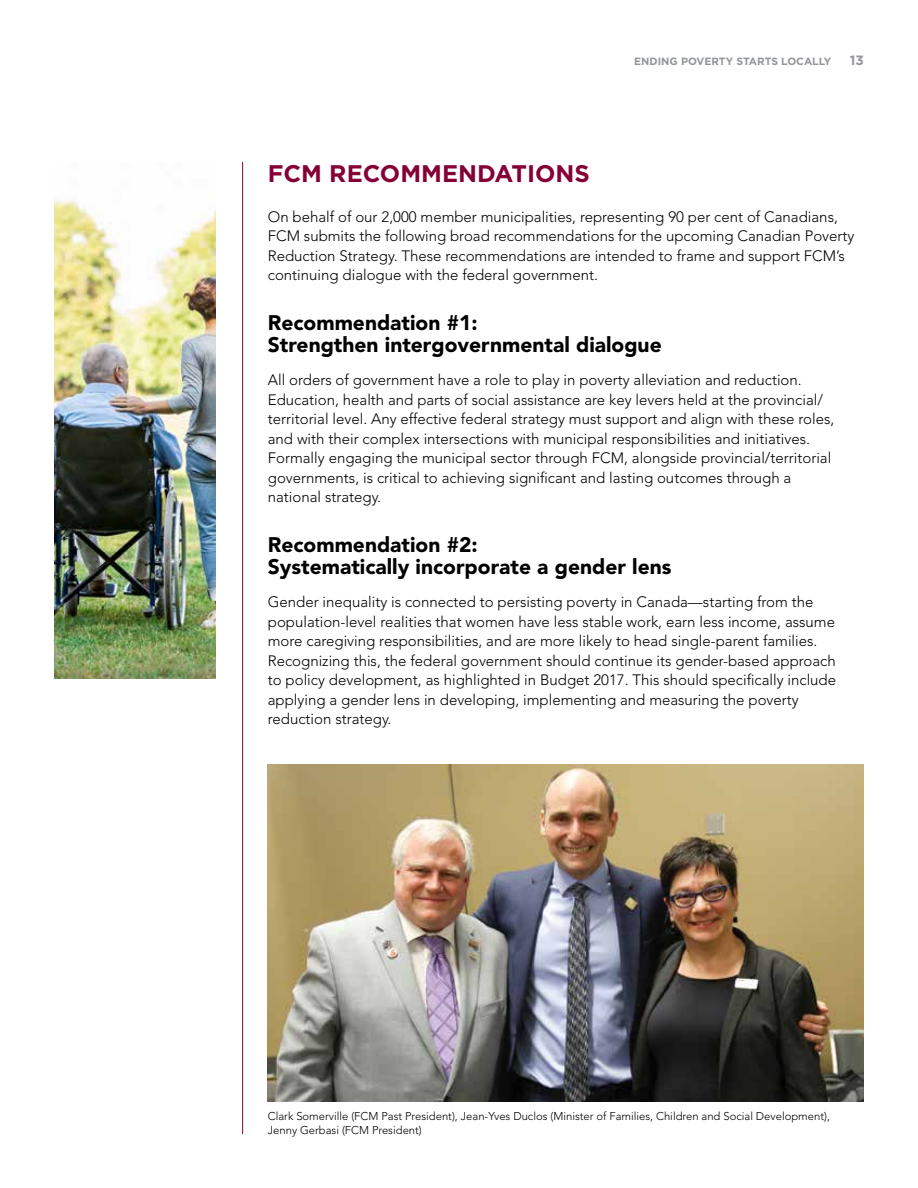
<style>
.page{position:relative;width:918px;height:1188px;background:#fff}
.page>*{position:absolute;margin:0;border:0;box-sizing:border-box;transform-origin:0 0}
.Sub_1{font:700 24px "Gotham";color:#860038}
.Sub3{font:900 21px/22.5px "Avenir";color:#000}
.Copy{font:300 15px/19.5px "Avenir";color:#000}
.t1{font:700 13.5px "Gotham";color:#939598}
.Image_caption{font:300 11.25px/13.5px "Avenir";color:#000}
.t2{font:700 10.5px "Gotham";color:#939598}
</style>
<div class="page">
<img style="left:54px;top:200px;width:162px;height:479px">
<hr style="left:242px;top:162px;width:1px;height:972px;background:#860038">
<img style="left:268px;top:764px;width:596px;height:337px">
<p class="t2" style="left:634px;top:55px;width:199px">ENDING POVERTY STARTS LOCALLY</p>
<p class="t1" style="left:850px;top:53px;width:16px">13</p>
<h1 class="Sub_1" style="left:268px;top:159px;width:323px">FCM RECOMMENDATIONS</h1>
<p class="Copy" style="left:268px;top:207px;width:588px">On behalf of our 2,000 member municipalities, representing 90 per cent of Canadians, FCM submits the following broad recommendations for the upcoming Canadian Poverty Reduction Strategy. These recommendations are intended to frame and support FCM’s continuing dialogue with the federal government.</p>
<h2 class="Sub3" style="left:268px;top:311px;width:395px">Recommendation #1:<br>Strengthen intergovernmental dialogue</h2>
<p class="Copy" style="left:268px;top:370px;width:568px">All orders of government have a role to play in poverty alleviation and reduction.<br>Education, health and parts of social assistance are key levers held at the provincial/ territorial level. Any effective federal strategy must support and align with these roles, and with their complex intersections with municipal responsibilities and initiatives.<br>Formally engaging the municipal sector through FCM, alongside provincial/territorial governments, is critical to achieving significant and lasting outcomes through a national strategy.</p>
<h2 class="Sub3" style="left:268px;top:533px;width:405px">Recommendation #2:<br>Systematically incorporate a gender lens</h2>
<p class="Copy" style="left:268px;top:592px;width:570px">Gender inequality is connected to persisting poverty in Canada—starting from the population-level realities that women have less stable work, earn less income, assume more caregiving responsibilities, and are more likely to head single-parent families.<br>Recognizing this, the federal government should continue its gender-based approach to policy development, as highlighted in Budget 2017. This should specifically include applying a gender lens in developing, implementing and measuring the poverty reduction strategy.</p>
<p class="Image_caption" style="left:268px;top:1110px;width:564px">Clark Somerville (FCM Past President), Jean-Yves Duclos (Minister of Families, Children and Social Development),<br>Jenny Gerbasi (FCM President)</p>
</div>
